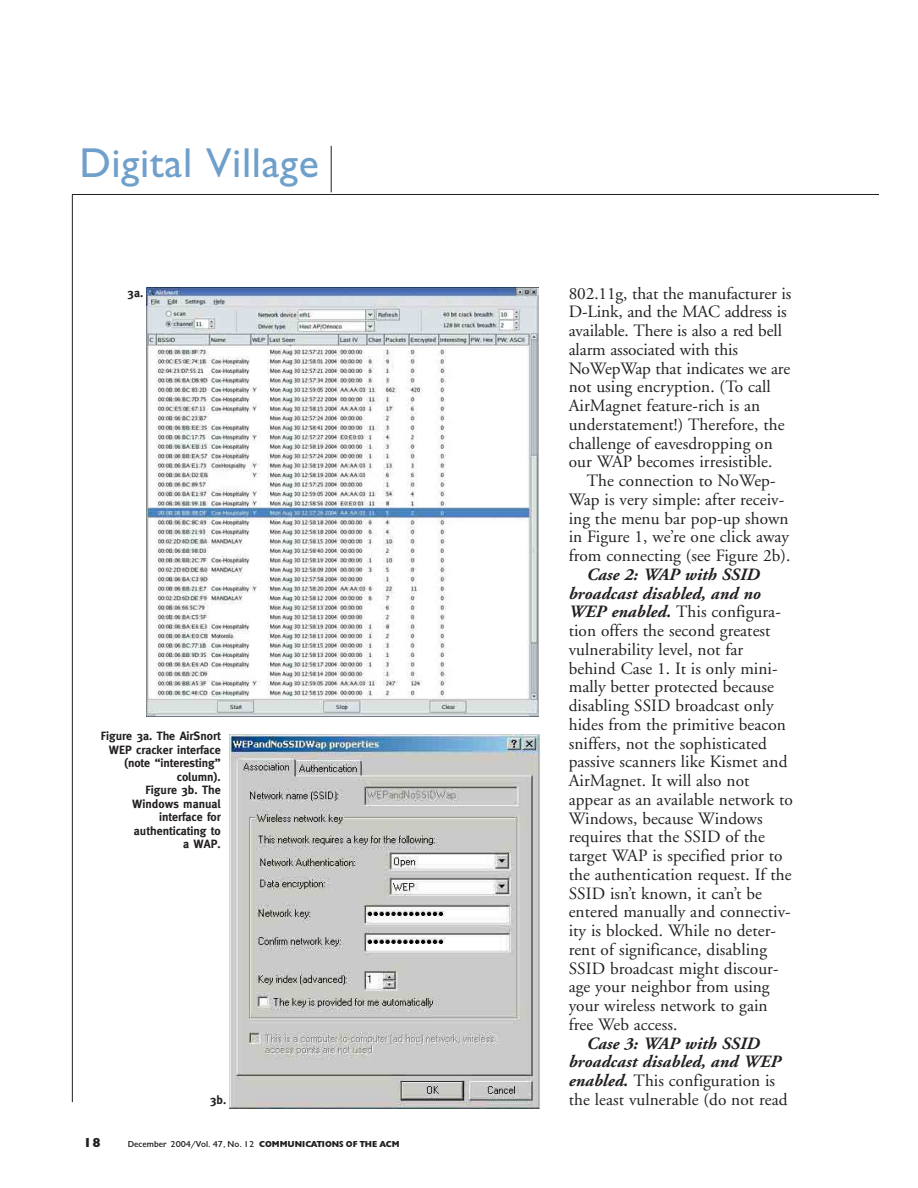
<style>
.page{position:relative;width:918px;height:1188px;background:#fff}
.page>*{position:absolute;margin:0;border:0;box-sizing:border-box;transform-origin:0 0}
.t1{font:42px "Gill Sans";letter-spacing:.015em;color:#6fa0cb}
.t2{font:17.25px/18.8px "Adobe Garamond";letter-spacing:.005em;color:#231f20}
.t3{font:italic 700 17.25px/18.8px "Adobe Garamond";letter-spacing:.005em;color:#231f20}
.t4{font:900 13.5px "Gill";color:#231f20}
.t5{font:700 12px/13.5px "Meta";color:#231f20;text-align:right}
.t6{font:9px "Gill";color:#231f20}
.s1{font-weight:900}
.s2{font-weight:700;font-style:italic}
.s3{font-weight:400;font-style:normal}
</style>
<div class="page">
<hr style="left:72px;top:194px;width:807px;height:1px;background:#231f20">
<hr style="left:331px;top:146px;width:1px;height:46px;background:#231f20">
<hr style="left:72px;top:194px;width:1px;height:908px;background:#231f20">
<img style="left:146px;top:288px;width:393px;height:428px">
<img style="left:229px;top:734px;width:312px;height:374px">
<h1 class="t1" style="left:80px;top:148px;width:241px">Digital Village</h1>
<p class="t5" style="left:128px;top:287px;width:17px">3a.</p>
<p class="t5" style="left:101px;top:730px;width:121px">Figure 3a. The AirSnort<br>WEP cracker interface (note “interesting” column).<br>Figure 3b. The<br>Windows manual interface for authenticating to<br>a WAP.</p>
<p class="t5" style="left:210px;top:1094px;width:18px">3b.</p>
<p class="t4" style="left:83px;top:1138px;width:19px">18</p>
<p class="t6" style="left:128px;top:1141px;width:273px">December 2004/Vol. 47, No. 12 <span class="s1">COMMUNICATIONS OF THE ACM</span></p>
<p class="t2" style="left:569px;top:285px;width:224px">802.11g, that the manufacturer is<br>D-Link, and the MAC address is available. There is also a red bell alarm associated with this<br>NoWepWap that indicates we are not using encryption. (To call<br>AirMagnet feature-rich is an understatement!) Therefore, the challenge of eavesdropping on our WAP becomes irresistible.</p>
<p class="t2" style="left:569px;top:473px;width:223px;text-align:center">The connection to NoWep-<br>Wap is very simple: after receiv&shy;ing the menu bar pop-up shown in Figure 1, we’re one click away from connecting (see Figure 2b).</p>
<p class="t2" style="left:569px;top:567px;width:226px;text-indent:18px"><span class="s2">Case 2: WAP with SSID broadcast disabled, and no<br>WEP enabled.</span> This configura&shy;tion offers the second greatest vulnerability level, not far behind Case 1. It is only mini&shy;mally better protected because disabling SSID broadcast only hides from the primitive beacon sniffers, not the sophisticated passive scanners like Kismet and<br>AirMagnet. It will also not appear as an available network to<br>Windows, because Windows requires that the SSID of the target WAP is specified prior to the authentication request. If the<br>SSID isn’t known, it can’t be entered manually and connectiv&shy;ity is blocked. While no deter&shy;rent of significance, disabling<br>SSID broadcast might discour&shy;age your neighbor from using your wireless network to gain free Web access.</p>
<p class="t3" style="left:569px;top:1035px;width:220px;text-indent:18px">Case 3: WAP with SSID broadcast disabled, and WEP enabled. <span class="s3">This configuration is the least vulnerable (do not read</span></p>
</div>
